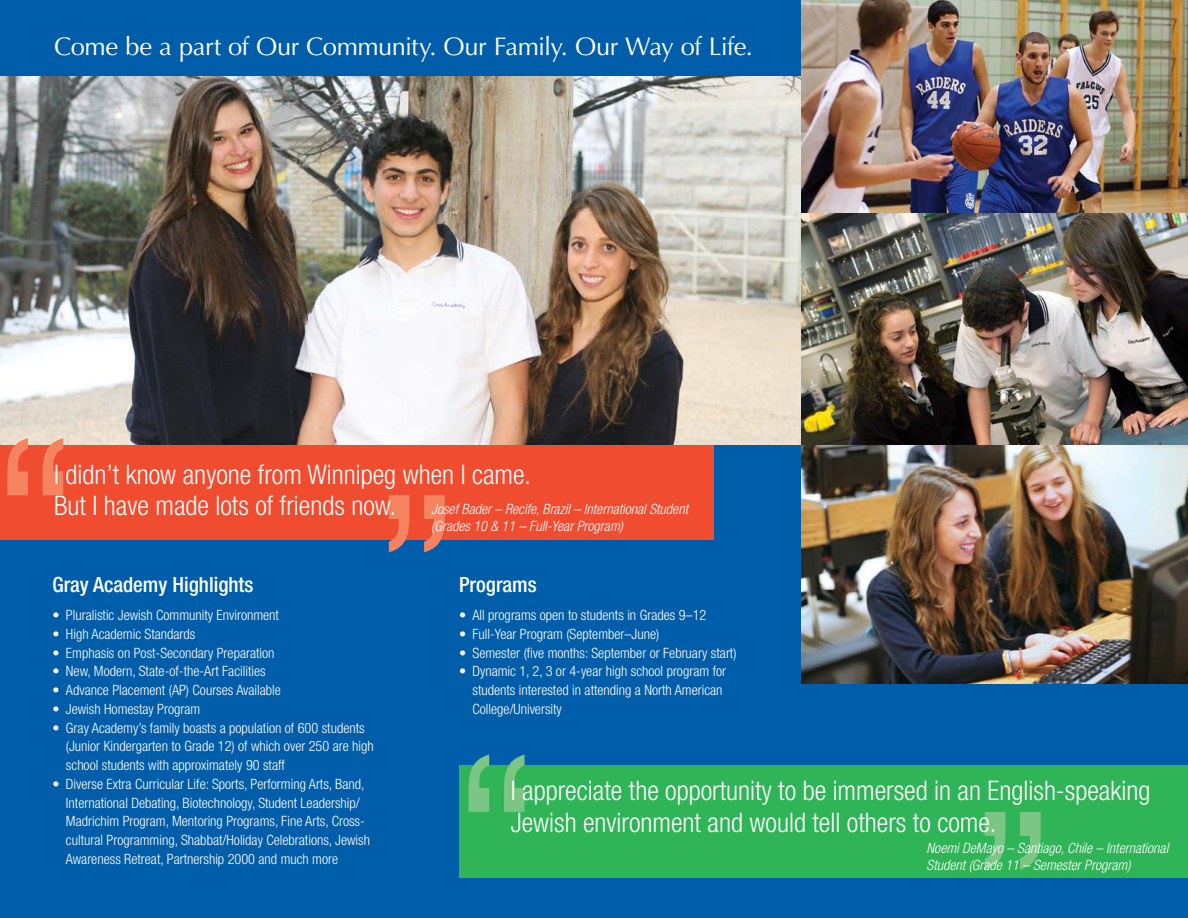
<style>
.page{position:relative;width:1188px;height:918px;background:#fff}
.page>*{position:absolute;margin:0;border:0;box-sizing:border-box;transform-origin:0 0}
.t1{font:condensed 225px "Helvetica Neue";color:#f58360}
.t2{font:condensed 225px "Helvetica Neue";color:#7cc685}
.t3{font:300 condensed 27px/31.5px "Helvetica Neue";color:#fff}
.t4{font:25.5px "Optima";letter-spacing:-.02em;color:#fff}
.t5{font:500 condensed 21px "Helvetica Neue";color:#fff}
.t6{font:300 condensed 14.25px/18.8px "Helvetica Neue";color:#fff}
.t7{font:italic 300 condensed 14.25px/17.1px "Helvetica Neue";color:#fff}
</style>
<div class="page">
<div style="left:0;top:0;width:801px;height:76px;background:#005daa"></div>
<img style="left:0;top:76px;width:801px;height:370px">
<div style="left:0;top:446px;width:1188px;height:472px;background:#005daa"></div>
<img style="left:801px;top:213px;width:387px;height:233px">
<img style="left:801px;top:0;width:387px;height:213px">
<img style="left:801px;top:446px;width:387px;height:238px">
<div style="left:0;top:446px;width:713px;height:94px;background:#f04c2f"></div>
<div style="left:459px;top:765px;width:729px;height:113px;background:#2fb457"></div>
<h3 class="t4" style="left:54px;top:31px;width:700px">Come be a part of Our Community. Our Family. Our Way of Life.</h3>
<h1 class="t1" style="left:-10px;top:389px;width:93px">“</h1>
<h2 class="t3" style="left:54px;top:458px;width:479px">I didn’t know anyone from Winnipeg when I came.<br>But I have made lots of friends now.</h2>
<h1 class="t1" style="left:371px;top:446px;width:93px">”</h1>
<p class="t7" style="left:431px;top:501px;width:258px">Josef Bader – Recife, Brazil – International Student (Grades 10 &amp; 11 – Full-Year Program)</p>
<h3 class="t5" style="left:52px;top:572px;width:202px">Gray Academy Highlights</h3>
<p class="t6" style="left:52px;top:606px;width:228px">• Pluralistic Jewish Community Environment</p>
<p class="t6" style="left:52px;top:624px;width:144px">• High Academic Standards</p>
<p class="t6" style="left:52px;top:643px;width:224px">• Emphasis on Post-Secondary Preparation</p>
<p class="t6" style="left:52px;top:662px;width:215px">• New, Modern, State-of-the-Art Facilities</p>
<p class="t6" style="left:52px;top:681px;width:230px">• Advance Placement (AP) Courses Available</p>
<p class="t6" style="left:52px;top:699px;width:149px">• Jewish Homestay Program</p>
<p class="t6" style="left:66px;top:718px;width:309px;text-indent:-13px">• Gray Academy’s family boasts a population of 600 students (Junior Kindergarten to Grade 12) of which over 250 are high school students with approximately 90 staff</p>
<p class="t6" style="left:66px;top:774px;width:306px;text-indent:-13px">• Diverse Extra Curricular Life: Sports, Performing Arts, Band, International Debating, Biotechnology, Student Leadership/ Madrichim Program, Mentoring Programs, Fine Arts, Cross&shy;cultural Programming, Shabbat/Holiday Celebrations, Jewish Awareness Retreat, Partnership 2000 and much more</p>
<h3 class="t5" style="left:459px;top:572px;width:79px">Programs</h3>
<p class="t6" style="left:459px;top:606px;width:249px">• All programs open to students in Grades 9–12</p>
<p class="t6" style="left:459px;top:624px;width:202px">• Full-Year Program (September–June)</p>
<p class="t6" style="left:459px;top:643px;width:279px">• Semester (five months: September or February start)</p>
<p class="t6" style="left:472px;top:662px;width:255px;text-indent:-13px">• Dynamic 1, 2, 3 or 4-year high school program for students interested in attending a North American<br>College/University</p>
<h1 class="t2" style="left:451px;top:706px;width:93px">“</h1>
<h2 class="t3" style="left:511px;top:775px;width:641px">I appreciate the opportunity to be immersed in an English-speaking<br>Jewish environment and would tell others to come.</h2>
<p class="t7" style="left:927px;top:839px;width:243px">Noemi DeMayo – Santiago, Chile – International<br>Student (Grade 11 – Semester Program)</p>
<h1 class="t2" style="left:967px;top:763px;width:93px">”</h1>
</div>
